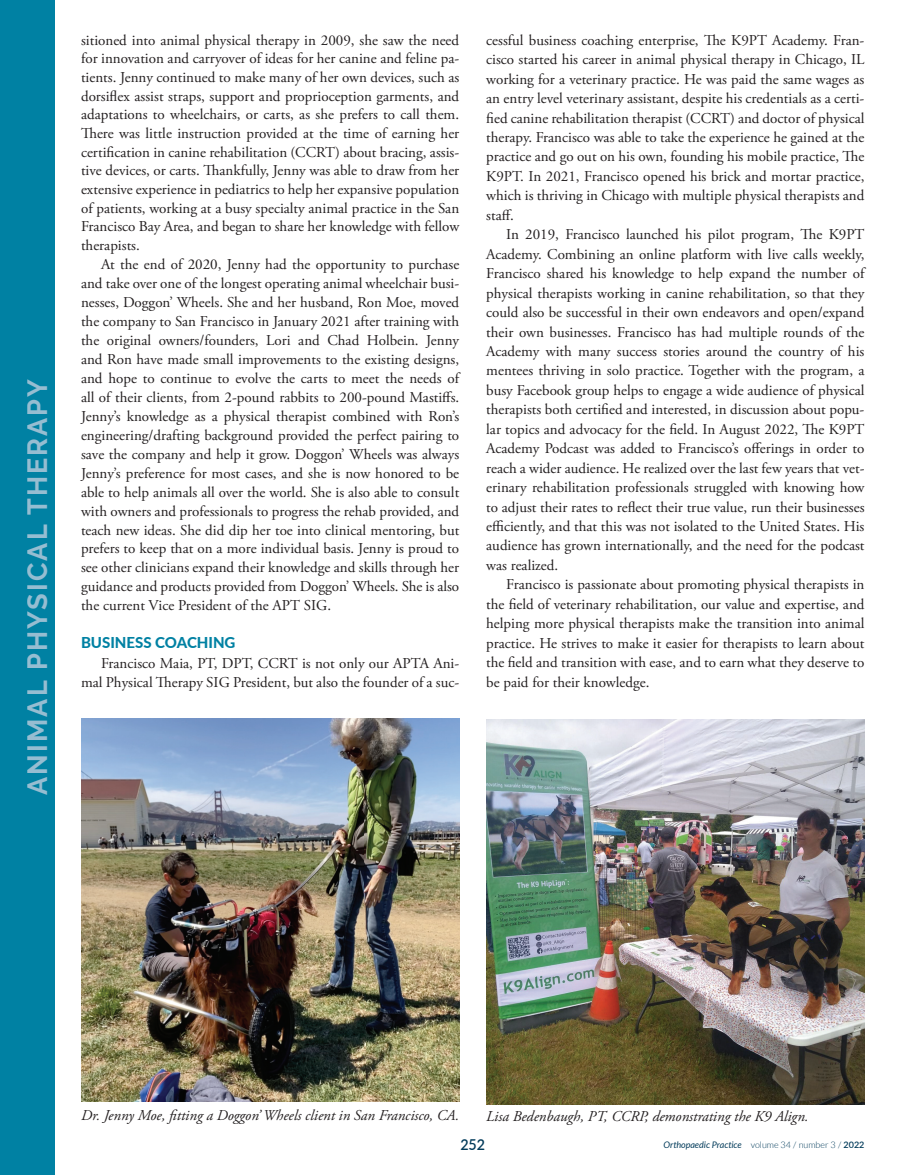
<style>
.page{position:relative;width:905px;height:1175px;background:#fff}
.page>*{position:absolute;margin:0;border:0;box-sizing:border-box;transform-origin:0 0}
.t1{font:700 27.75px "Raleway";letter-spacing:.08em;color:#96bdd1}
.t2{font:15px/19.5px "Adobe Garamond Pro";color:#231f20;text-align:justify}
.t3{font:italic 15px "Adobe Garamond Pro";color:#231f20}
.t4{font:800 15px "Lato";color:#0081a3}
.t5{font:600 15px "Lato";color:#023b5a;scale:.95 1}
.t6{font:14.1px "Times New Roman";color:#040503}
.t7{font:italic 9px "Lato";color:#023b5a}
.s1{font-weight:300;font-style:normal}
.s2{font-weight:600;font-style:normal}
</style>
<div class="page">
<img style="left:81px;top:718px;width:378px;height:383px">
<img style="left:486px;top:719px;width:378px;height:385px">
<div style="left:0;top:0;width:54px;height:1174px;background:#0081a3"></div>
<p class="t2" style="left:81px;top:31px;width:380px;line-height:18.6px">sitioned into animal physical therapy in 2009, she saw the need for innovation and carryover of ideas for her canine and feline pa&shy;tients. Jenny continued to make many of her own devices, such as dorsiflex assist straps, support and proprioception garments, and adaptations to wheelchairs, or carts, as she prefers to call them.<br>There was little instruction provided at the time of earning her certification in canine rehabilitation (CCRT) about bracing, assis&shy;tive devices, or carts. Thankfully, Jenny was able to draw from her extensive experience in pediatrics to help her expansive population of patients, working at a busy specialty animal practice in the San Francisco Bay Area, and began to share her knowledge with fellow therapists.</p>
<p class="t2" style="left:81px;top:255px;width:380px;line-height:18.9px;text-indent:20px">At the end of 2020, Jenny had the opportunity to purchase and take over one of the longest operating animal wheelchair busi&shy;nesses, Doggon’ Wheels. She and her husband, Ron Moe, moved the company to San Francisco in January 2021 after training with the original owners/founders, Lori and Chad Holbein. Jenny and Ron have made small improvements to the existing designs, and hope to continue to evolve the carts to meet the needs of all of their clients, from 2-pound rabbits to 200-pound Mastiffs.<br>Jenny’s knowledge as a physical therapist combined with Ron’s engineering/drafting background provided the perfect pairing to save the company and help it grow. Doggon’ Wheels was always Jenny’s preference for most cases, and she is now honored to be able to help animals all over the world. She is also able to consult with owners and professionals to progress the rehab provided, and teach new ideas. She did dip her toe into clinical mentoring, but prefers to keep that on a more individual basis. Jenny is proud to see other clinicians expand their knowledge and skills through her guidance and products provided from Doggon’ Wheels. She is also the current Vice President of the APT SIG.</p>
<p class="t4" style="left:81px;top:631px;width:156px">BUSINESS COACHING</p>
<p class="t2" style="left:81px;top:653px;width:380px;text-align:right">Francisco Maia, PT, DPT, CCRT is not only our APTA Ani&shy;mal Physical Therapy SIG President, but also the founder of a suc-</p>
<h1 class="t1" style="left:21px;top:795px;width:417px;rotate:-90deg">ANIMAL PHYSICAL THERAPY</h1>
<p class="t6" style="left:54px;top:678px;width:399px">Dr. Jenny Moe, fitting a Doggon’ Wheels client in San Francisco, CA.</p>
<p class="t2" style="left:486px;top:31px;width:380px">cessful business coaching enterprise, The K9PT Academy. Fran&shy;cisco started his career in animal physical therapy in Chicago, IL working for a veterinary practice. He was paid the same wages as an entry level veterinary assistant, despite his credentials as a certi&shy;fied canine rehabilitation therapist (CCRT) and doctor of physical therapy. Francisco was able to take the experience he gained at the practice and go out on his own, founding his mobile practice, The K9PT. In 2021, Francisco opened his brick and mortar practice, which is thriving in Chicago with multiple physical therapists and staff.</p>
<p class="t2" style="left:486px;top:225px;width:380px;text-indent:20px">In 2019, Francisco launched his pilot program, The K9PT Academy. Combining an online platform with live calls weekly, Francisco shared his knowledge to help expand the number of physical therapists working in canine rehabilitation, so that they could also be successful in their own endeavors and open/expand their own businesses. Francisco has had multiple rounds of the Academy with many success stories around the country of his mentees thriving in solo practice. Together with the program, a busy Facebook group helps to engage a wide audience of physical therapists both certified and interested, in discussion about popu&shy;lar topics and advocacy for the field. In August 2022, The K9PT Academy Podcast was added to Francisco’s offerings in order to reach a wider audience. He realized over the last few years that vet&shy;erinary rehabilitation professionals struggled with knowing how to adjust their rates to reflect their true value, run their businesses efficiently, and that this was not isolated to the United States. His audience has grown internationally, and the need for the podcast was realized.</p>
<p class="t2" style="left:486px;top:575px;width:380px;text-indent:20px">Francisco is passionate about promoting physical therapists in the field of veterinary rehabilitation, our value and expertise, and helping more physical therapists make the transition into animal practice. He strives to make it easier for therapists to learn about the field and transition with ease, and to earn what they deserve to be paid for their knowledge.</p>
<p class="t3" style="left:81px;top:1105px;width:379px">Dr. Jenny Moe, fitting a Doggon’ Wheels client in San Francisco, CA.</p>
<p class="t3" style="left:486px;top:1107px;width:324px">Lisa Bedenbaugh, PT, CCRP, demonstrating the K9 Align.</p>
<p class="t5" style="left:460px;top:1133px;width:28px">252</p>
<p class="t7" style="left:663px;top:1139px;width:202px">Orthopaedic Practice <span class="s1">volume 34 / number 3 /</span> <span class="s2">2022</span></p>
</div>
